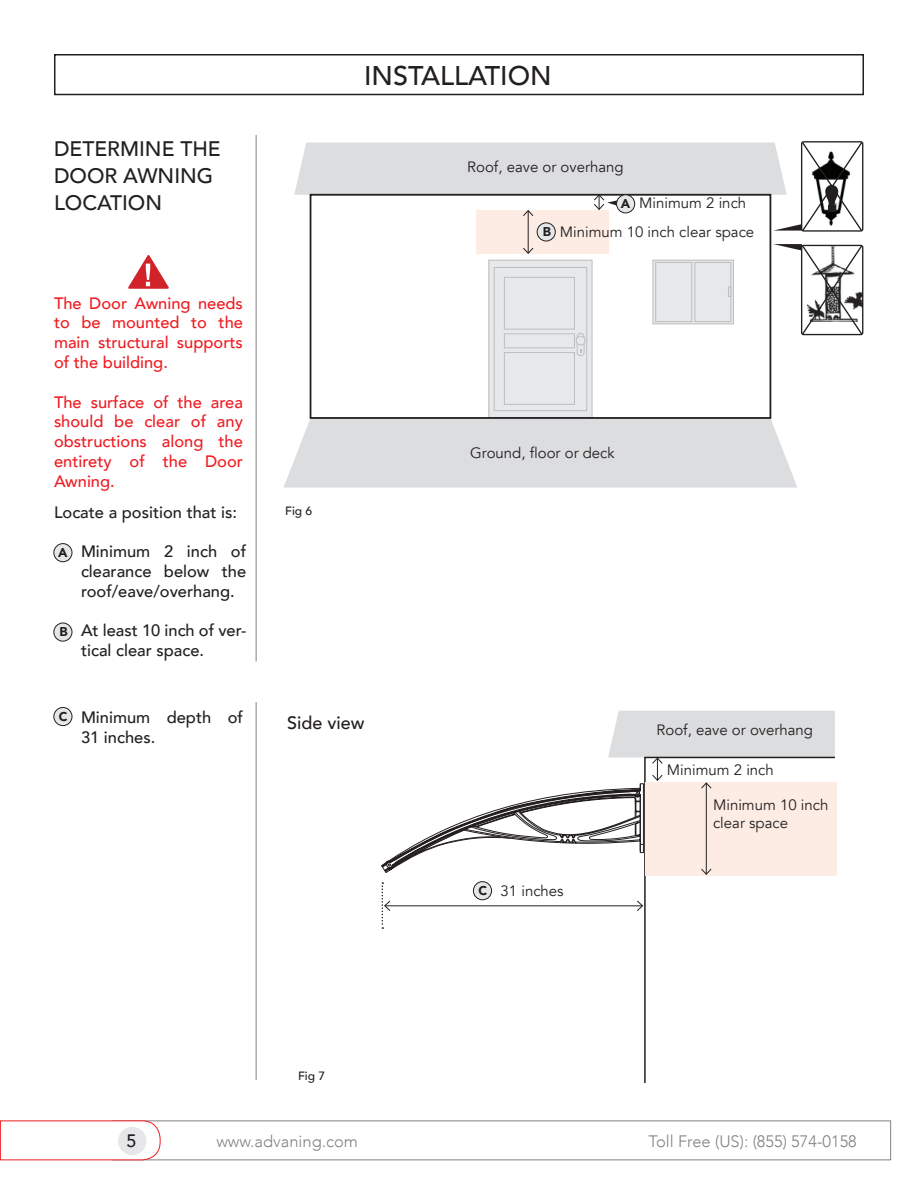
<style>
.page{position:relative;width:918px;height:1188px;background:#fff}
.page>*{position:absolute;margin:0;border:0;box-sizing:border-box;transform-origin:0 0}
.t1{font:500 27px "Avenir";color:#231f20}
.Section_title-Cap-Bk{font:500 21px/27px "Avenir";color:#231f20}
.medium-12pt{font:500 18px "Avenir";color:#231f20}
.Red-medium-11pt{font:500 16.5px/19.8px "Avenir";color:#ee1d23;text-align:justify}
.medium-11pt{font:500 16.5px/19.8px "Avenir";color:#231f20}
.page_bottom_website{font:300 16.5px "Avenir";color:#808285}
.medium-11pt-left_jus{font:500 16.5px "Avenir";color:#231f20}
.call_out-book-10pt-b{font:15px/18px "Avenir";color:#231f20}
.circle-alphabet-blk{font:900 12.75px "Avenir";color:#231f20}
.Fig{font:500 12px "Avenir";color:#231f20}
</style>
<div class="page">
<div style="left:54px;top:54px;width:810px;height:41px;border:2px solid #231f20"></div>
<hr style="left:256px;top:135px;width:1px;height:527px;background:#808285">
<hr style="left:256px;top:702px;width:1px;height:378px;background:#808285">
<div style="left:112px;top:1120px;width:779px;height:40px;border:1px solid #808285"></div>
<svg style="left:0;top:1120px;width:161px;height:41px"></svg>
<div style="left:489px;top:260px;width:103px;height:158px;background:#e7e8e9"></div>
<div style="left:488px;top:260px;width:105px;height:158px;border:1px solid #bdbec1"></div>
<div style="left:653px;top:260px;width:80px;height:64px;background:#e7e8e9"></div>
<div style="left:652px;top:260px;width:82px;height:64px;border:1px solid #bdbec1"></div>
<div style="left:655px;top:262px;width:37px;height:60px;border:1px solid #bdbec1"></div>
<div style="left:694px;top:262px;width:37px;height:60px;border:1px solid #bdbec1"></div>
<div style="left:494px;top:267px;width:93px;height:144px;border:1px solid #bdbec1"></div>
<svg style="left:728px;top:286px;width:3px;height:11px"></svg>
<div style="left:577px;top:333px;width:8px;height:23px;border:1px solid #bdbec1;border-radius:3px"></div>
<div style="left:576px;top:336px;width:9px;height:9px;background:#e7e8e9;border-radius:50%"></div>
<div style="left:576px;top:336px;width:10px;height:9px;border:1px solid #bdbec1;border-radius:50%"></div>
<div style="left:504px;top:277px;width:71px;height:53px;border:1px solid #bdbec1"></div>
<div style="left:504px;top:352px;width:71px;height:53px;border:1px solid #bdbec1"></div>
<div style="left:504px;top:333px;width:71px;height:15px;border:1px solid #bdbec1"></div>
<div style="left:284px;top:418px;width:513px;height:70px;background:#dcdddf"></div>
<div style="left:310px;top:194px;width:461px;height:225px;border:2px solid #231f20"></div>
<svg style="left:773px;top:244px;width:91px;height:92px"></svg>
<svg style="left:644px;top:875px;width:191px;height:207px"></svg>
<div style="left:118px;top:1127px;width:28px;height:28px;background:#e6e7e9;border-radius:50%"></div>
<svg style="left:128px;top:255px;width:41px;height:34px"></svg>
<div style="left:476px;top:211px;width:133px;height:43px;background:#fdece4"></div>
<hr style="left:528px;top:211px;width:1px;height:42px;background:#231f20">
<svg style="left:523px;top:247px;width:11px;height:7px"></svg>
<svg style="left:381px;top:711px;width:454px;height:164px"></svg>
<hr style="left:385px;top:905px;width:257px;height:1px;background:#231f20">
<svg style="left:636px;top:900px;width:7px;height:11px"></svg>
<svg style="left:382px;top:882px;width:9px;height:47px"></svg>
<div style="left:537px;top:223px;width:18px;height:18px;background:#e6e7e9;border-radius:50%"></div>
<div style="left:537px;top:222px;width:19px;height:19px;border:1px solid #231f20;border-radius:50%"></div>
<svg style="left:294px;top:141px;width:570px;height:92px"></svg>
<div style="left:617px;top:195px;width:18px;height:18px;background:#e6e7e9;border-radius:50%"></div>
<div style="left:616px;top:194px;width:19px;height:19px;border:1px solid #231f20;border-radius:50%"></div>
<div style="left:54px;top:544px;width:18px;height:18px;background:#e6e7e9;border-radius:50%"></div>
<div style="left:53px;top:543px;width:19px;height:19px;border:1px solid #231f20;border-radius:50%"></div>
<div style="left:54px;top:623px;width:18px;height:18px;background:#e6e7e9;border-radius:50%"></div>
<div style="left:53px;top:623px;width:19px;height:19px;border:1px solid #231f20;border-radius:50%"></div>
<div style="left:54px;top:707px;width:18px;height:19px;background:#e6e7e9;border-radius:50%"></div>
<div style="left:53px;top:707px;width:19px;height:19px;border:1px solid #231f20;border-radius:50%"></div>
<div style="left:473px;top:882px;width:19px;height:18px;background:#e6e7e9;border-radius:50%"></div>
<div style="left:473px;top:881px;width:19px;height:19px;border:1px solid #231f20;border-radius:50%"></div>
<p class="Section_title-Cap-Bk" style="left:54px;top:134px;width:168px">DETERMINE THE<br>DOOR AWNING<br>LOCATION</p>
<p class="Red-medium-11pt" style="left:54px;top:292px;width:191px">The Door Awning needs to be mounted to the main structural supports of the building.</p>
<p class="Red-medium-11pt" style="left:54px;top:391px;width:191px">The surface of the area should be clear of any obstructions along the entirety of the Door Awning.</p>
<p class="medium-11pt-left_jus" style="left:54px;top:498px;width:185px">Locate a position that is:</p>
<p class="medium-11pt" style="left:81px;top:541px;width:167px;text-align:justify">Minimum 2 inch of clearance below the roof/eave/overhang.</p>
<p class="medium-11pt" style="left:81px;top:620px;width:167px">At least 10 inch of ver&shy;tical clear space.</p>
<p class="circle-alphabet-blk" style="left:58px;top:541px;width:11px">A</p>
<p class="circle-alphabet-blk" style="left:59px;top:621px;width:10px">B</p>
<p class="circle-alphabet-blk" style="left:59px;top:705px;width:10px">C</p>
<p class="medium-11pt" style="left:81px;top:707px;width:164px">Minimum depth of<br>31 inches.</p>
<p class="t1" style="left:364px;top:52px;width:189px">INSTALLATION</p>
<p class="call_out-book-10pt-b" style="left:467px;top:158px;width:158px">Roof, eave or overhang</p>
<p class="circle-alphabet-blk" style="left:621px;top:193px;width:11px">A</p>
<p class="call_out-book-10pt-b" style="left:639px;top:194px;width:108px">Minimum 2 inch</p>
<p class="circle-alphabet-blk" style="left:543px;top:221px;width:10px">B</p>
<p class="call_out-book-10pt-b" style="left:560px;top:223px;width:196px">Minimum 10 inch clear space</p>
<p class="Fig" style="left:285px;top:501px;width:29px">Fig 6</p>
<p class="medium-12pt" style="left:287px;top:707px;width:79px">Side view</p>
<p class="call_out-book-10pt-b" style="left:470px;top:444px;width:146px">Ground, floor or deck</p>
<p class="circle-alphabet-blk" style="left:479px;top:879px;width:10px">C</p>
<p class="call_out-book-10pt-b" style="left:501px;top:882px;width:65px">31 inches</p>
<p class="call_out-book-10pt-b" style="left:657px;top:721px;width:158px">Roof, eave or overhang</p>
<p class="call_out-book-10pt-b" style="left:667px;top:761px;width:108px">Minimum 2 inch</p>
<p class="call_out-book-10pt-b" style="left:713px;top:796px;width:117px">Minimum 10 inch clear space</p>
<p class="Fig" style="left:298px;top:1065px;width:29px">Fig 7</p>
<p class="medium-12pt" style="left:127px;top:1125px;width:12px">5</p>
<p class="page_bottom_website" style="left:216px;top:1131px;width:143px">www.advaning.com</p>
<p class="page_bottom_website" style="left:648px;top:1131px;width:210px">Toll Free (US): (855) 574-0158</p>
</div>
